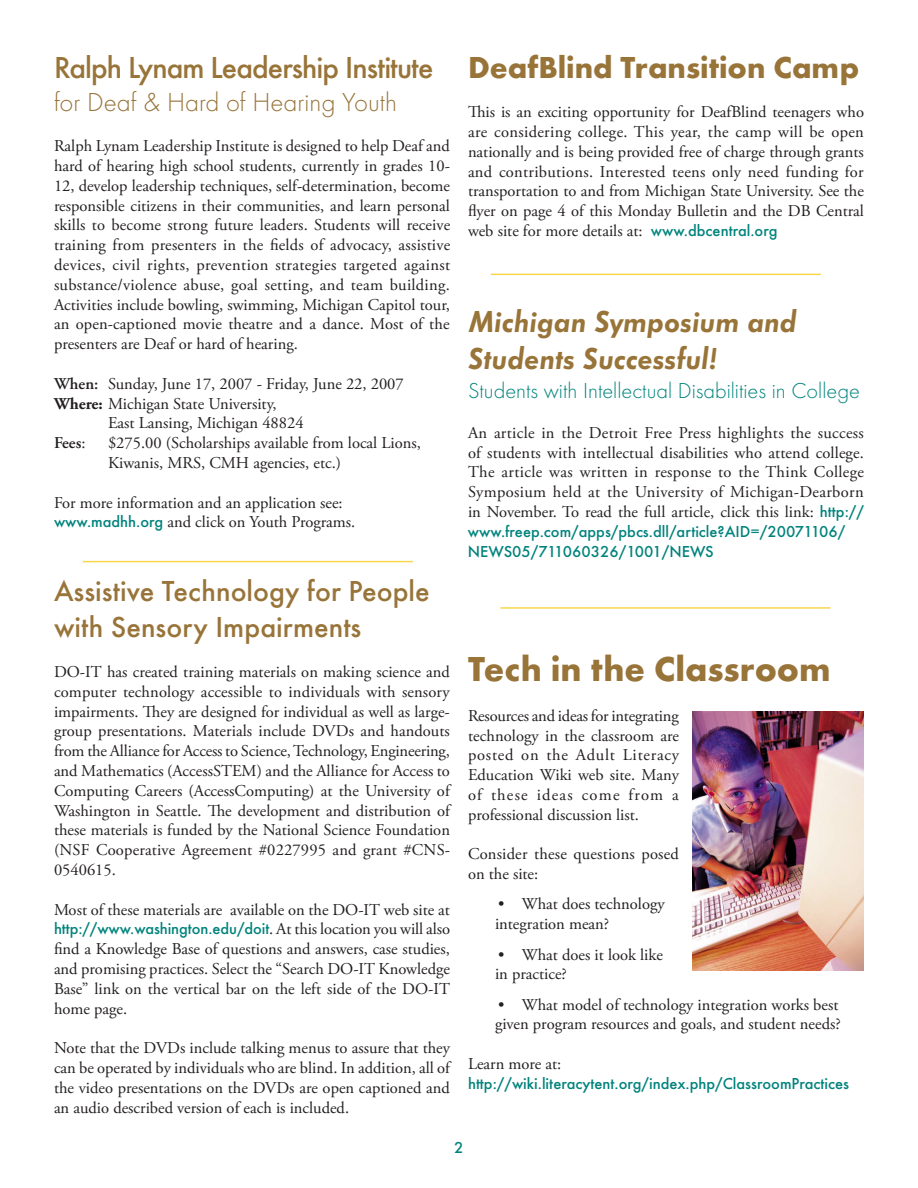
<style>
.page{position:relative;width:918px;height:1188px;background:#fff}
.page>*{position:absolute;margin:0;border:0;box-sizing:border-box;transform-origin:0 0}
.t1{font:700 36px "Futura T";color:#987439}
.t2{font:italic 600 31.5px/37.8px "Futura T";color:#987439}
.t3{font:500 31.5px "Futura T";letter-spacing:-.03em;color:#987439}
.t4{font:700 31.5px "Futura T";color:#987439}
.t5{font:500 30px/36px "Futura T";color:#987439}
.t6{font:300 27px "Futura T";color:#987439}
.t7{font:300 22.5px "Futura T";color:#00837c}
.t8{font:16.5px/19.8px "Adobe Garamond Pro";color:#231f20;text-align:justify}
.t9{font:16.5px/19.8px "Adobe Garamond Pro";letter-spacing:.02em;color:#231f20}
.t10{font:500 16.5px "Futura T";color:#00837c}
.t11{font:600 16.5px "Adobe Garamond Pro";color:#231f20}
.s1{font-weight:600}
.s2{font-weight:700}
.s3{font-weight:400}
.s4{font-family:"Futura T";font-weight:500;color:#00837c}
</style>
<div class="page">
<hr style="left:83px;top:561px;width:330px;height:1px;background:#f8d74b">
<hr style="left:500px;top:607px;width:330px;height:2px;background:#f8d74b">
<hr style="left:491px;top:274px;width:330px;height:1px;background:#f8d74b">
<img style="left:692px;top:711px;width:172px;height:259px">
<p class="t3" style="left:54px;top:49px;width:381px">Ralph Lynam Leadership Institute</p>
<p class="t6" style="left:54px;top:86px;width:345px">for Deaf &amp; Hard of Hearing Youth</p>
<p class="t8" style="left:54px;top:137px;width:398px">Ralph Lynam Leadership Institute is designed to help Deaf and hard of hearing high school students, currently in grades 10- 12, develop leadership techniques, self-determination, become responsible citizens in their communities, and learn personal skills to become strong future leaders. Students will receive training from presenters in the fields of advocacy, assistive devices, civil rights, prevention strategies targeted against substance/violence abuse, goal setting, and team building.<br>Activities include bowling, swimming, Michigan Capitol tour, an open-captioned movie theatre and a dance. Most of the presenters are Deaf or hard of hearing.</p>
<p class="t8" style="left:54px;top:374px;width:351px"><span class="s1">When:</span> Sunday, June 17, 2007 - Friday, June 22, 2007<br><span class="s2">Where:</span> Michigan State University,</p>
<p class="t8" style="left:108px;top:414px;width:197px">East Lansing, Michigan 48824</p>
<p class="t11" style="left:54px;top:433px;width:33px">Fees<span class="s3">:</span></p>
<p class="t8" style="left:108px;top:434px;width:315px">$275.00 (Scholarships available from local Lions,</p>
<p class="t8" style="left:108px;top:453px;width:235px">Kiwanis, MRS, CMH agencies, etc.)</p>
<p class="t8" style="left:54px;top:493px;width:303px">For more information and an application see: <span class="s4">www.madhh.org</span> and click on Youth Programs.</p>
<p class="t5" style="left:54px;top:573px;width:377px">Assistive Technology for People with Sensory Impairments</p>
<p class="t8" style="left:54px;top:663px;width:398px">DO-IT has created training materials on making science and computer technology accessible to individuals with sensory impairments. They are designed for individual as well as large&shy;group presentations. Materials include DVDs and handouts from the Alliance for Access to Science, Technology, Engineering, and Mathematics (AccessSTEM) and the Alliance for Access to Computing Careers (AccessComputing) at the University of Washington in Seattle. The development and distribution of these materials is funded by the National Science Foundation (NSF Cooperative Agreement #0227995 and grant #CNS-0540615.</p>
<p class="t8" style="left:54px;top:900px;width:398px">Most of these materials are available on the DO-IT web site at <span class="s4">http://www.washington.edu/doit</span>. At this location you will also find a Knowledge Base of questions and answers, case studies, and promising practices. Select the “Search DO-IT Knowledge Base” link on the vertical bar on the left side of the DO-IT home page.</p>
<p class="t8" style="left:54px;top:1039px;width:398px">Note that the DVDs include talking menus to assure that they can be operated by individuals who are blind. In addition, all of the video presentations on the DVDs are open captioned and an audio described version of each is included.</p>
<p class="t4" style="left:468px;top:49px;width:393px">DeafBlind Transition Camp</p>
<p class="t8" style="left:468px;top:103px;width:398px">This is an exciting opportunity for DeafBlind teenagers who are considering college. This year, the camp will be open nationally and is being provided free of charge through grants and contributions. Interested teens only need funding for transportation to and from Michigan State University. See the flyer on page 4 of this Monday Bulletin and the DB Central web site for more details at: <span class="s4">www.dbcentral.org</span></p>
<p class="t2" style="left:468px;top:302px;width:330px">Michigan Symposium and<br>Students Successful!</p>
<p class="t7" style="left:468px;top:378px;width:394px">Students with Intellectual Disabilities in College</p>
<p class="t9" style="left:468px;top:423px;width:398px">An article in the Detroit Free Press highlights the success of students with intellectual disabilities who attend college.<br>The article was written in response to the Think College Symposium held at the University of Michigan-Dearborn in November. To read the full article, click this link: <span class="s4">http:// www.freep.com/apps/pbcs.dll/article?AID=/20071106/ NEWS05/711060326/1001/NEWS</span></p>
<p class="t1" style="left:468px;top:648px;width:364px">Tech in the Classroom</p>
<p class="t8" style="left:468px;top:706px;width:213px">Resources and ideas for integrating technology in the classroom are posted on the Adult Literacy Education Wiki web site. Many of these ideas come from a professional discussion list.</p>
<p class="t8" style="left:468px;top:845px;width:212px">Consider these questions posed on the site:</p>
<p class="t8" style="left:495px;top:895px;width:171px">• What does technology integration mean?</p>
<p class="t8" style="left:495px;top:945px;width:170px">• What does it look like in practice?</p>
<p class="t8" style="left:495px;top:995px;width:347px">• What model of technology integration works best given program resources and goals, and student needs?</p>
<p class="t8" style="left:468px;top:1055px;width:95px">Learn more at:</p>
<p class="t10" style="left:468px;top:1074px;width:383px">http://wiki.literacytent.org/index.php/ClassroomPractices</p>
<p class="t10" style="left:454px;top:1138px;width:11px">2</p>
</div>
